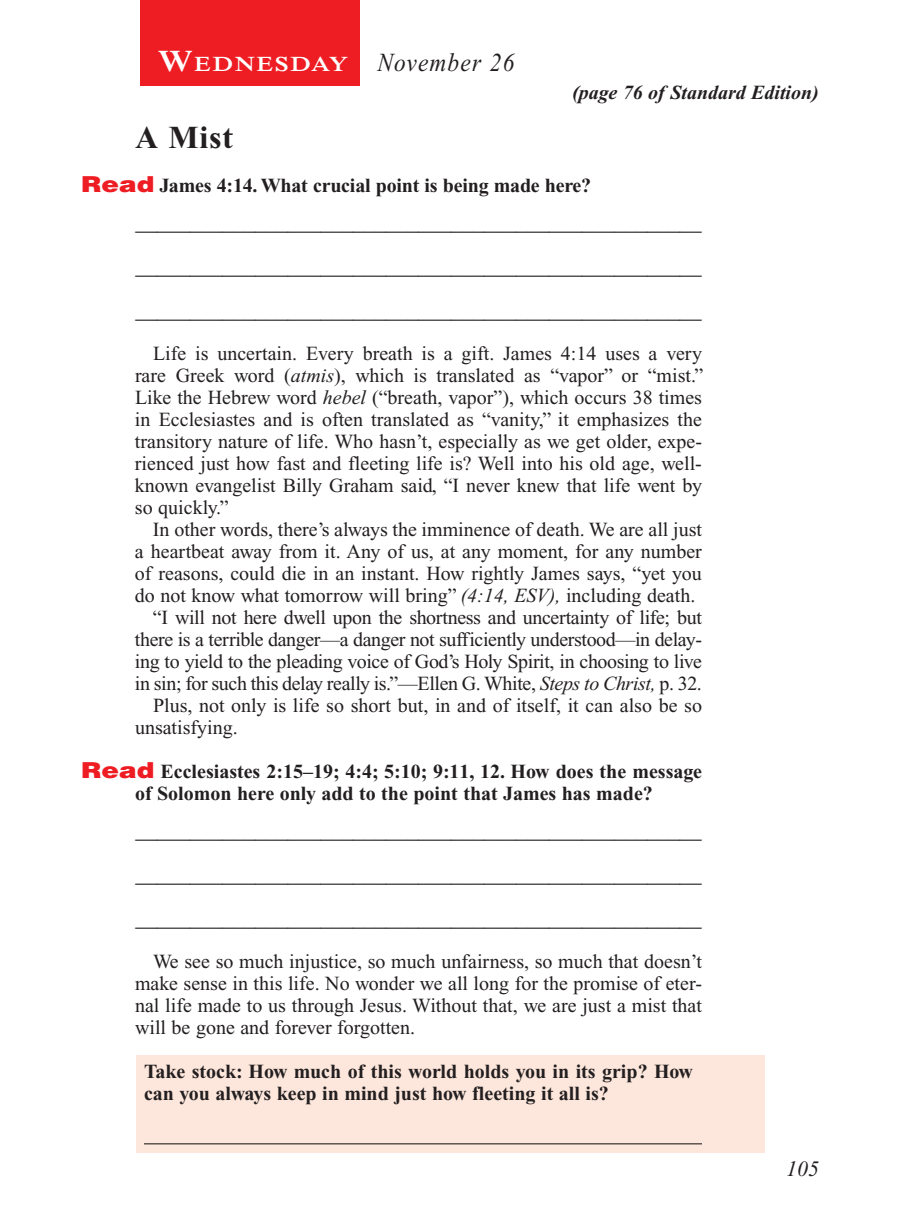
<style>
.page{position:relative;width:900px;height:1224px;background:#fff}
.page>*{position:absolute;margin:0;border:0;box-sizing:border-box;transform-origin:0 0}
.Head{font:700 32px "Times New Roman PS Std";color:#231f20}
.Lesson_Dates{font:italic 26px "Times New Roman PS Std";letter-spacing:.05em;color:#231f20;scale:.9 1}
.Blank_Lines{font:22px "Times New Roman PS Std";color:#231f20}
.Blank_Lines_SB{font:22px "Times New Roman PS Std";color:#231f20}
.t1{font:italic 22px "Times New Roman PS Std";color:#231f20}
.Daily_Header{font:600 21px "Times NRMT Std";letter-spacing:.07em;color:#fff;scale:1.1 1}
.Body{font:20px/22px "Times New Roman PS Std";color:#231f20;text-align:justify}
.Question{font:700 20px/22px "Times New Roman PS Std";color:#231f20;text-align:center}
.x-screened_box-text{font:700 20px/22px "Times New Roman PS Std";color:#231f20}
.Question_NO_SB{font:700 20px "Times New Roman PS Std";letter-spacing:-.01em;color:#231f20}
.Page_from_SE{font:italic 700 20px "Times New Roman PS Std";color:#231f20}
.s1{font-size:30px}
.s2{font-family:"Helvetica LT Std";font-weight:900;font-size:22px;color:#ee1d23}
.s3{font-style:italic}
</style>
<div class="page">
<div style="left:140px;top:0;width:220px;height:85px;background:#ee1d23"></div>
<div style="left:137px;top:1056px;width:628px;height:97px;background:#fde7dc"></div>
<hr style="left:144px;top:1143px;width:558px;height:1px;background:#231f20">
<p class="Daily_Header" style="left:158px;top:52px;width:175px"><span class="s1">W</span>EDNESDAY</p>
<p class="Lesson_Dates" style="left:378px;top:48px;width:154px">November 26</p>
<p class="Page_from_SE" style="left:572px;top:82px;width:248px">(page 76 of Standard Edition)</p>
<p class="Head" style="left:135px;top:120px;width:100px">A Mist</p>
<p class="Question_NO_SB" style="left:81px;top:175px;width:512px"><span class="s2">Read</span> James 4:14. What crucial point is being made here?</p>
<p class="Blank_Lines_SB" style="left:135px;top:211px;width:568px">____________________________________________________</p>
<p class="Blank_Lines" style="left:135px;top:255px;width:568px">____________________________________________________</p>
<p class="Blank_Lines" style="left:135px;top:299px;width:568px">____________________________________________________</p>
<p class="Body" style="left:135px;top:343px;width:570px;text-indent:18px">Life is uncertain. Every breath is a gift. James 4:14 uses a very rare Greek word (<span class="s3">atmis</span>), which is translated as “vapor” or “mist.” Like the Hebrew word <span class="s3">hebel</span> (“breath, vapor”), which occurs 38 times in Ecclesiastes and is often translated as “vanity,” it emphasizes the transitory nature of life. Who hasn’t, especially as we get older, expe&shy;rienced just how fast and fleeting life is? Well into his old age, well&shy;known evangelist Billy Graham said, “I never knew that life went by so quickly.”</p>
<p class="Body" style="left:135px;top:519px;width:569px;text-indent:18px">In other words, there’s always the imminence of death. We are all just a heartbeat away from it. Any of us, at any moment, for any number of reasons, could die in an instant. How rightly James says, “yet you do not know what tomorrow will bring” <span class="s3">(4:14, ESV),</span> including death.</p>
<p class="Body" style="left:135px;top:607px;width:568px;text-indent:18px">“I will not here dwell upon the shortness and uncertainty of life; but there is a terrible danger—a danger not sufficiently understood—in delay&shy;ing to yield to the pleading voice of God’s Holy Spirit, in choosing to live in sin; for such this delay really is.”—Ellen G. White, <span class="s3">Steps to Christ,</span> p. 32.</p>
<p class="Body" style="left:135px;top:695px;width:569px;text-indent:18px">Plus, not only is life so short but, in and of itself, it can also be so unsatisfying.</p>
<p class="Question" style="left:81px;top:761px;width:622px"><span class="s2">Read</span> Ecclesiastes 2:15–19; 4:4; 5:10; 9:11, 12. How does the message of Solomon here only add to the point that James has made?</p>
<p class="Blank_Lines_SB" style="left:135px;top:819px;width:568px">____________________________________________________</p>
<p class="Blank_Lines" style="left:135px;top:863px;width:568px">____________________________________________________</p>
<p class="Blank_Lines" style="left:135px;top:907px;width:568px">____________________________________________________</p>
<p class="Body" style="left:135px;top:951px;width:569px;text-indent:18px">We see so much injustice, so much unfairness, so much that doesn’t make sense in this life. No wonder we all long for the promise of eter&shy;nal life made to us through Jesus. Without that, we are just a mist that will be gone and forever forgotten.</p>
<p class="x-screened_box-text" style="left:144px;top:1061px;width:551px">Take stock: How much of this world holds you in its grip? How can you always keep in mind just how fleeting it all is?</p>
<p class="t1" style="left:786px;top:1157px;width:34px">105</p>
</div>
